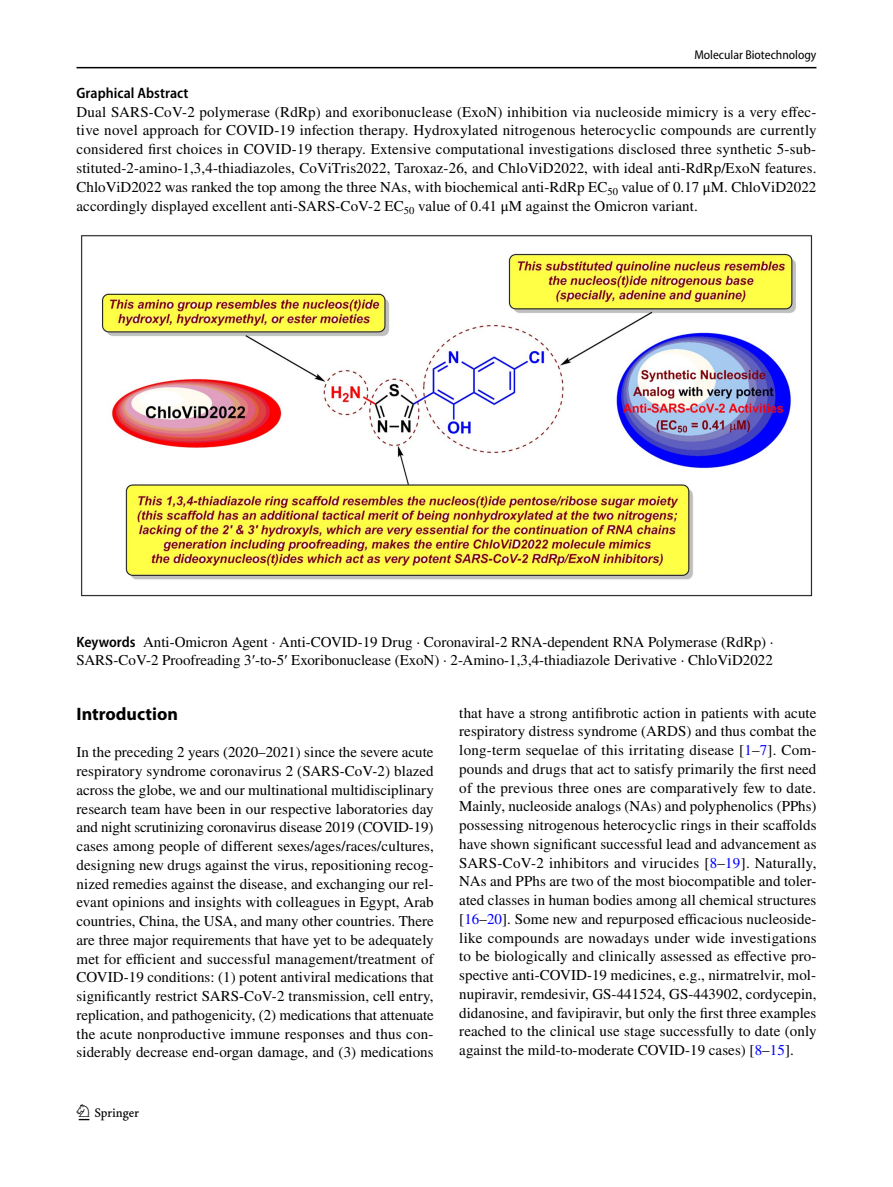
<style>
.page{position:relative;width:893px;height:1187px;background:#fff}
.page>*{position:absolute;margin:0;border:0;box-sizing:border-box;transform-origin:0 0}
.t1{font:22.5px "Springnew";color:#000}
.t2{font:700 18px "Myriad Pro";color:#000}
.t3{font:15px/18.8px "STIX";color:#000;text-align:justify}
.t4{font:600 semi-condensed 15px "Myriad Pro";letter-spacing:.005em;color:#000}
.t5{font:semi-condensed 12.75px "Myriad Pro";color:#000}
.s1{font-family:"Myriad Pro";font-weight:600;font-stretch:semi-condensed}
.s2{font-family:"Times New Roman"}
.s3{color:#00f}
</style>
<div class="page">
<hr style="left:77px;top:67px;width:739px;height:1px;background:#000">
<img style="left:81px;top:235px;width:731px;height:361px">
<p class="t5" style="left:694px;top:48px;width:124px">Molecular Biotechnology</p>
<p class="t4" style="left:77px;top:85px;width:114px">Graphical Abstract</p>
<p class="t3" style="left:77px;top:103px;width:741px">Dual SARS-CoV-2 polymerase (RdRp) and exoribonuclease (ExoN) inhibition via nucleoside mimicry is a very effec&shy;tive novel approach for COVID-19 infection therapy. Hydroxylated nitrogenous heterocyclic compounds are currently considered first choices in COVID-19 therapy. Extensive computational investigations disclosed three synthetic 5-sub&shy;stituted-2-amino-1,3,4-thiadiazoles, CoViTris2022, Taroxaz-26, and ChloViD2022, with ideal anti-RdRp/ExoN features.<br>ChloViD2022 was ranked the top among the three NAs, with biochemical anti-RdRp EC<sub>50</sub> value of 0.17 μM. ChloViD2022 accordingly displayed excellent anti-SARS-CoV-2 EC<sub>50</sub> value of 0.41 μM against the Omicron variant.</p>
<p class="t3" style="left:77px;top:633px;width:699px"><span class="s1">Keywords</span> Anti-Omicron Agent · Anti-COVID-19 Drug · Coronaviral-2 RNA-dependent RNA Polymerase (RdRp) ·<br>SARS-CoV-2 Proofreading 3<span class="s2">′</span>-to-5<span class="s2">′</span> Exoribonuclease (ExoN) · 2-Amino-1,3,4-thiadiazole Derivative · ChloViD2022</p>
<p class="t3" style="left:459px;top:704px;width:359px">that have a strong antifibrotic action in patients with acute respiratory distress syndrome (ARDS) and thus combat the long-term sequelae of this irritating disease [<span class="s3">1</span>–<span class="s3">7</span>]. Com&shy;pounds and drugs that act to satisfy primarily the first need of the previous three ones are comparatively few to date.<br>Mainly, nucleoside analogs (NAs) and polyphenolics (PPhs) possessing nitrogenous heterocyclic rings in their scaffolds have shown significant successful lead and advancement as SARS-CoV-2 inhibitors and virucides [<span class="s3">8</span>–<span class="s3">19</span>]. Naturally, NAs and PPhs are two of the most biocompatible and toler&shy;ated classes in human bodies among all chemical structures [<span class="s3">16</span>–<span class="s3">20</span>]. Some new and repurposed efficacious nucleoside&shy;like compounds are nowadays under wide investigations to be biologically and clinically assessed as effective pro&shy;spective anti-COVID-19 medicines, e.g., nirmatrelvir, mol&shy;nupiravir, remdesivir, GS-441524, GS-443902, cordycepin, didanosine, and favipiravir, but only the first three examples reached to the clinical use stage successfully to date (only against the mild-to-moderate COVID-19 cases) [<span class="s3">8</span>–<span class="s3">15</span>].</p>
<p class="t2" style="left:77px;top:702px;width:103px">Introduction</p>
<p class="t3" style="left:77px;top:743px;width:359px">In the preceding 2 years (2020–2021) since the severe acute respiratory syndrome coronavirus 2 (SARS-CoV-2) blazed across the globe, we and our multinational multidisciplinary research team have been in our respective laboratories day and night scrutinizing coronavirus disease 2019 (COVID-19) cases among people of different sexes/ages/races/cultures, designing new drugs against the virus, repositioning recog&shy;nized remedies against the disease, and exchanging our rel&shy;evant opinions and insights with colleagues in Egypt, Arab countries, China, the USA, and many other countries. There are three major requirements that have yet to be adequately met for efficient and successful management/treatment of COVID-19 conditions: (1) potent antiviral medications that significantly restrict SARS-CoV-2 transmission, cell entry, replication, and pathogenicity, (2) medications that attenuate the acute nonproductive immune responses and thus con&shy;siderably decrease end-organ damage, and (3) medications</p>
<h1 class="t1" style="left:79px;top:1104px;width:62px">1 3</h1>
</div>
